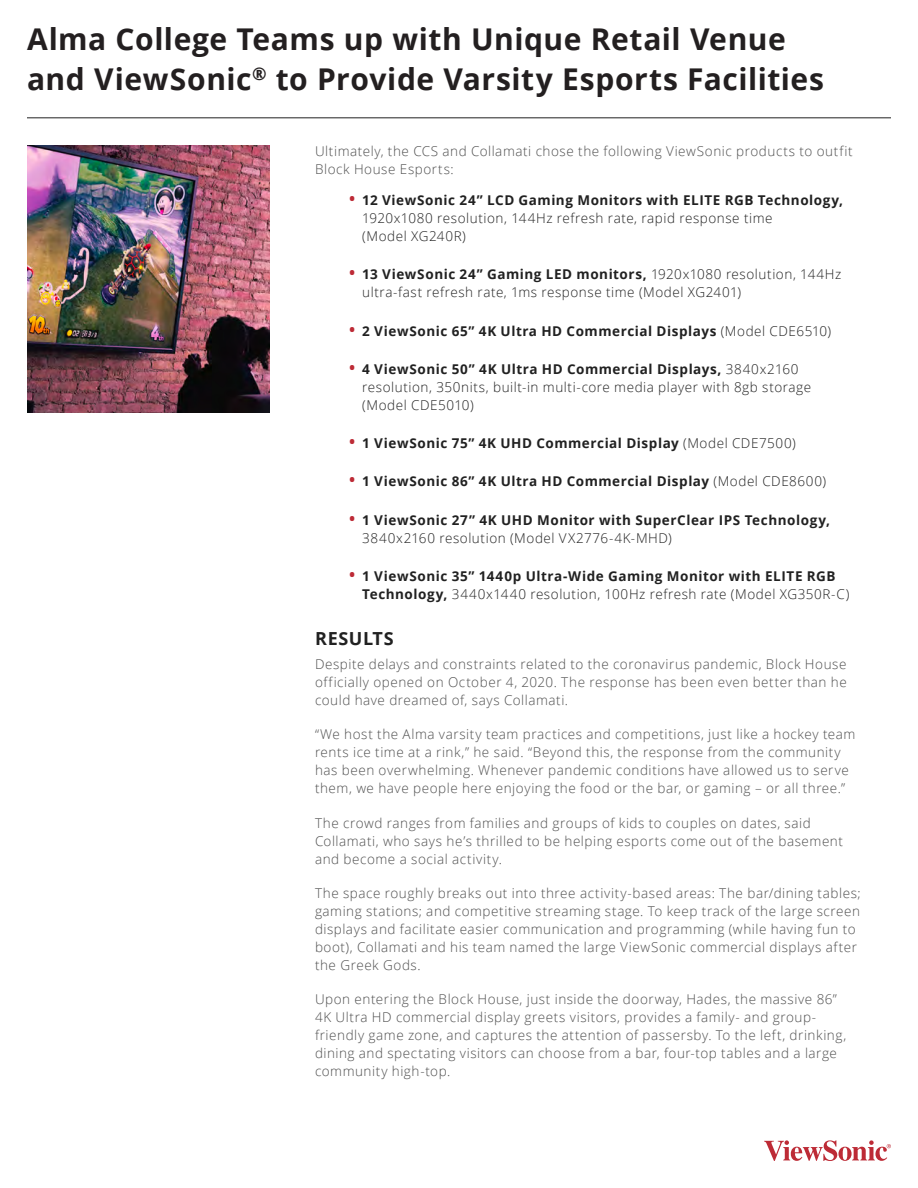
<style>
.page{position:relative;width:918px;height:1188px;background:#fff}
.page>*{position:absolute;margin:0;border:0;box-sizing:border-box;transform-origin:0 0}
.t1{font:700 30px/40.5px "Open Sans";letter-spacing:.02em;color:#231f20}
.Paragraph_Title{font:700 18px "Open Sans";letter-spacing:.035em;color:#212121}
.Body{font:300 13.5px/18px "Open Sans";letter-spacing:.04em;color:#4e4e4e}
.t2{font:700 13.5px/18px "Open Sans";letter-spacing:.04em;color:#212121}
.t3{font:300 13.5px/18px "Open Sans";letter-spacing:.04em;color:#212121}
.s1{font-weight:600;font-size:18px;color:#bd2b36}
.s2{font-weight:700}
.s3{font-weight:300}
</style>
<div class="page">
<hr style="left:27px;top:117px;width:864px;height:1px;background:#212121">
<svg style="left:764px;top:1140px;width:127px;height:21px"></svg>
<img style="left:27px;top:145px;width:243px;height:268px">
<p class="t1" style="left:27px;top:18px;width:799px">Alma College Teams up with Unique Retail Venue and ViewSonic<sup>®</sup> to Provide Varsity Esports Facilities</p>
<p class="Body" style="left:315px;top:141px;width:539px">Ultimately, the CCS and Collamati chose the following ViewSonic products to outfit<br>Block House Esports:</p>
<p class="t3" style="left:362px;top:191px;width:482px;text-indent:-14px"><span class="s1">•</span> <span class="s2">12 ViewSonic 24” LCD Gaming Monitors with ELITE RGB Technology,<br></span>1920x1080 resolution, 144Hz refresh rate, rapid response time<br>(Model XG240R)</p>
<p class="t3" style="left:362px;top:265px;width:481px;text-indent:-14px"><span class="s1">•</span> <span class="s2">13 ViewSonic 24” Gaming LED monitors,</span> 1920x1080 resolution, 144Hz ultra-fast refresh rate, 1ms response time (Model XG2401)</p>
<p class="t2" style="left:349px;top:321px;width:484px"><span class="s1">•</span> 2 ViewSonic 65” 4K Ultra HD Commercial Displays <span class="s3">(Model CDE6510)</span></p>
<p class="t3" style="left:362px;top:360px;width:450px;text-indent:-14px"><span class="s1">•</span> <span class="s2">4 ViewSonic 50” 4K Ultra HD Commercial Displays,</span> 3840x2160 resolution, 350nits, built-in multi-core media player with 8gb storage (Model CDE5010)</p>
<p class="t2" style="left:349px;top:434px;width:449px"><span class="s1">•</span> 1 ViewSonic 75” 4K UHD Commercial Display <span class="s3">(Model CDE7500)</span></p>
<p class="t2" style="left:349px;top:472px;width:479px"><span class="s1">•</span> 1 ViewSonic 86” 4K Ultra HD Commercial Display <span class="s3">(Model CDE8600)</span></p>
<p class="t2" style="left:362px;top:510px;width:469px;text-indent:-13px"><span class="s1">•</span> 1 ViewSonic 27” 4K UHD Monitor with SuperClear IPS Technology,<br><span class="s3">3840x2160 resolution (Model VX2776-4K-MHD)</span></p>
<p class="t2" style="left:362px;top:567px;width:489px;text-indent:-14px"><span class="s1">•</span> 1 ViewSonic 35” 1440p Ultra-Wide Gaming Monitor with ELITE RGB<br>Technology, <span class="s3">3440x1440 resolution, 100Hz refresh rate (Model XG350R-C)</span></p>
<p class="Paragraph_Title" style="left:315px;top:625px;width:80px">RESULTS</p>
<p class="Body" style="left:315px;top:655px;width:533px;text-align:justify">Despite delays and constraints related to the coronavirus pandemic, Block House officially opened on October 4, 2020. The response has been even better than he could have dreamed of, says Collamati.</p>
<p class="Body" style="left:315px;top:725px;width:542px">“We host the Alma varsity team practices and competitions, just like a hockey team rents ice time at a rink,” he said. “Beyond this, the response from the community has been overwhelming. Whenever pandemic conditions have allowed us to serve them, we have people here enjoying the food or the bar, or gaming – or all three.”</p>
<p class="Body" style="left:315px;top:813px;width:529px">The crowd ranges from families and groups of kids to couples on dates, said<br>Collamati, who says he’s thrilled to be helping esports come out of the basement and become a social activity.</p>
<p class="Body" style="left:315px;top:884px;width:547px">The space roughly breaks out into three activity-based areas: The bar/dining tables; gaming stations; and competitive streaming stage. To keep track of the large screen displays and facilitate easier communication and programming (while having fun to boot), Collamati and his team named the large ViewSonic commercial displays after the Greek Gods.</p>
<p class="Body" style="left:315px;top:990px;width:533px">Upon entering the Block House, just inside the doorway, Hades, the massive 86” 4K Ultra HD commercial display greets visitors, provides a family- and group&shy;friendly game zone, and captures the attention of passersby. To the left, drinking, dining and spectating visitors can choose from a bar, four-top tables and a large community high-top.</p>
</div>
